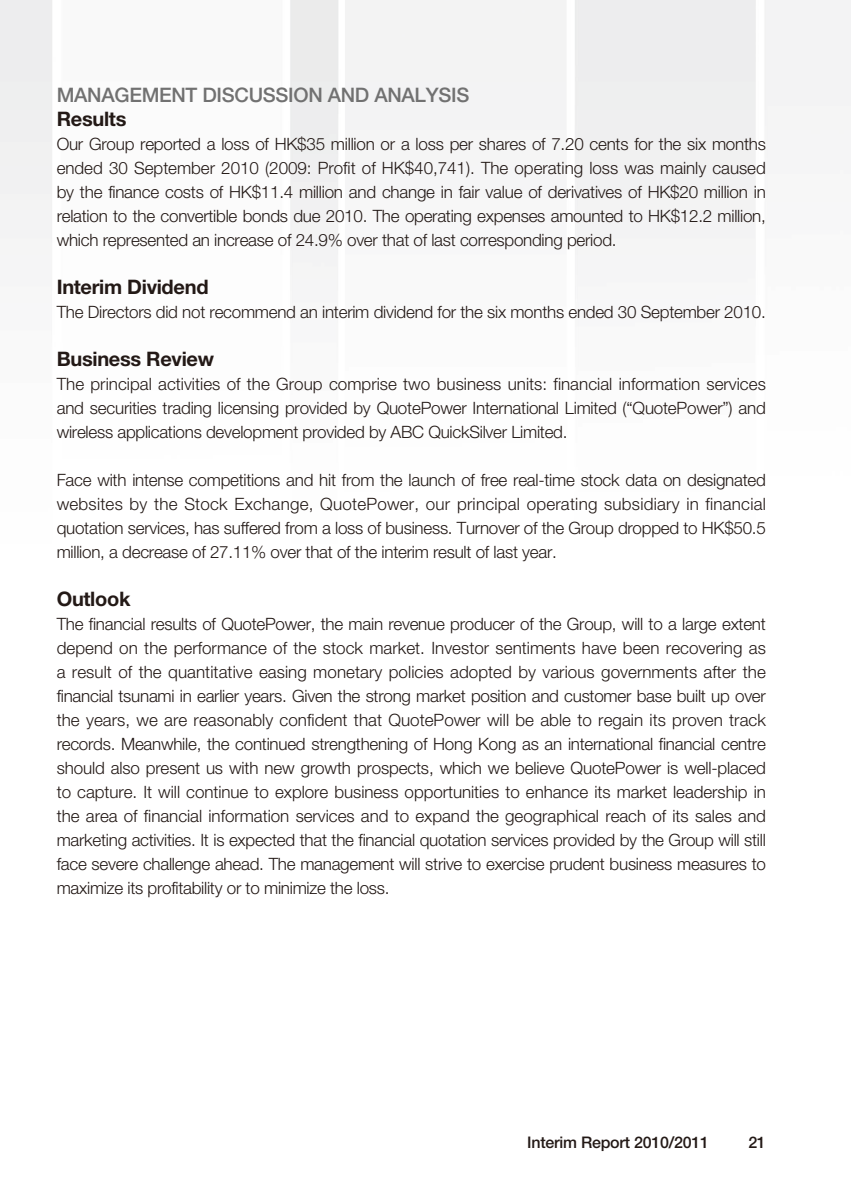
<style>
.page{position:relative;width:851px;height:1191px;background:#fff}
.page>*{position:absolute;margin:0;border:0;box-sizing:border-box;transform-origin:0 0}
.t1{font:700 20px "Helvetica Neue LT Std";letter-spacing:-.015em;color:#231916}
.t2{font:500 20px "Helvetica Neue LT Std";letter-spacing:-.015em;color:#717171}
.t3{font:300 17px/24px "Helvetica Neue LT Std";letter-spacing:-.015em;color:#231916;text-align:justify}
.t4{font:500 16px "Helvetica Neue LT Std";letter-spacing:-.015em;color:#231916}
</style>
<div class="page">
<p class="t2" style="left:57px;top:87px;width:414px">MANAGEMENT DISCUSSION AND ANALYSIS</p>
<p class="t1" style="left:57px;top:111px;width:71px">Results</p>
<p class="t3" style="left:57px;top:134px;width:710px">Our Group reported a loss of HK$35 million or a loss per shares of 7.20 cents for the six months ended 30 September 2010 (2009: Profit of HK$40,741). The operating loss was mainly caused by the finance costs of HK$11.4 million and change in fair value of derivatives of HK$20 million in relation to the convertible bonds due 2010. The operating expenses amounted to HK$12.2 million, which represented an increase of 24.9% over that of last corresponding period.</p>
<p class="t1" style="left:57px;top:279px;width:153px">Interim Dividend</p>
<p class="t3" style="left:57px;top:302px;width:710px">The Directors did not recommend an interim dividend for the six months ended 30 September 2010.</p>
<p class="t1" style="left:57px;top:351px;width:159px">Business Review</p>
<p class="t3" style="left:57px;top:374px;width:710px">The principal activities of the Group comprise two business units: financial information services and securities trading licensing provided by QuotePower International Limited (“QuotePower”) and wireless applications development provided by ABC QuickSilver Limited.</p>
<p class="t3" style="left:57px;top:470px;width:710px">Face with intense competitions and hit from the launch of free real-time stock data on designated websites by the Stock Exchange, QuotePower, our principal operating subsidiary in financial quotation services, has suffered from a loss of business. Turnover of the Group dropped to HK$50.5 million, a decrease of 27.11% over that of the interim result of last year.</p>
<p class="t1" style="left:57px;top:591px;width:75px">Outlook</p>
<p class="t3" style="left:57px;top:614px;width:710px">The financial results of QuotePower, the main revenue producer of the Group, will to a large extent depend on the performance of the stock market. Investor sentiments have been recovering as a result of the quantitative easing monetary policies adopted by various governments after the financial tsunami in earlier years. Given the strong market position and customer base built up over the years, we are reasonably confident that QuotePower will be able to regain its proven track records. Meanwhile, the continued strengthening of Hong Kong as an international financial centre should also present us with new growth prospects, which we believe QuotePower is well-placed to capture. It will continue to explore business opportunities to enhance its market leadership in the area of financial information services and to expand the geographical reach of its sales and marketing activities. It is expected that the financial quotation services provided by the Group will still face severe challenge ahead. The management will strive to exercise prudent business measures to maximize its profitability or to minimize the loss.</p>
<p class="t4" style="left:527px;top:1136px;width:183px">Interim Report 2010/2011</p>
<p class="t4" style="left:748px;top:1136px;width:19px">21</p>
</div>
